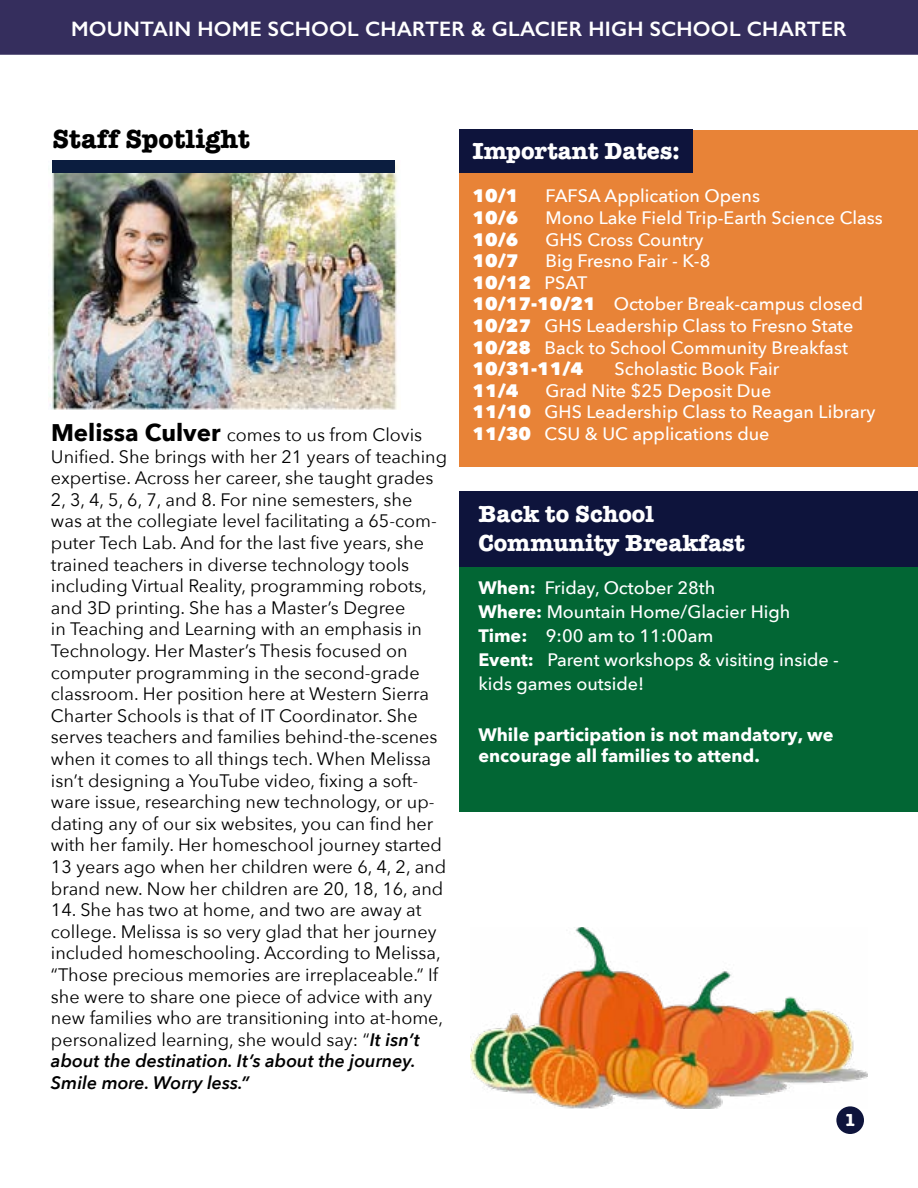
<style>
.page{position:relative;width:918px;height:1188px;background:#fff}
.page>*{position:absolute;margin:0;border:0;box-sizing:border-box;transform-origin:0 0}
.t1{font:700 27px "American Typewriter";color:#000}
.t2{font:700 24px/28.8px "American Typewriter";color:#fff}
.t3{font:600 21px "Gill Sans";letter-spacing:.01em;color:#fff}
.t4{font:18px/21.6px "Avenir Next";color:#000}
.t5{font:500 18px/21.6px "Avenir Next";color:#fff}
.t6{font:700 18px/21px "Avenir Next";color:#fff}
.t7{font:800 18px "Avenir Next";color:#fff}
.t8{font:700 18px "American Typewriter";color:#fff}
.s1{font-weight:700;font-size:24px}
.s2{font-weight:600;font-style:italic}
.s3{font-weight:800}
.s4{font-weight:700}
</style>
<div class="page">
<img style="left:48px;top:163px;width:350px;height:246px">
<div style="left:0;top:0;width:918px;height:54px;background:#352e5d"></div>
<div style="left:0;top:0;width:918px;height:55px;border:2px solid #352e5d"></div>
<div style="left:52px;top:160px;width:343px;height:13px;background:#0b1d3f"></div>
<div style="left:459px;top:492px;width:459px;height:320px;background:#026634"></div>
<div style="left:459px;top:130px;width:459px;height:337px;background:#e88337"></div>
<div style="left:459px;top:129px;width:234px;height:44px;background:#0e143c"></div>
<div style="left:459px;top:492px;width:459px;height:75px;background:#0e143c"></div>
<div style="left:836px;top:1106px;width:28px;height:28px;background:#0e143c;border-radius:50%"></div>
<img style="left:470px;top:927px;width:398px;height:181px">
<p class="t3" style="left:71px;top:16px;width:777px">MOUNTAIN HOME SCHOOL CHARTER &amp; GLACIER HIGH SCHOOL CHARTER</p>
<h1 class="t1" style="left:52px;top:116px;width:199px">Staff Spotlight</h1>
<p class="t4" style="left:51px;top:423px;width:398px"><span class="s1">Melissa Culver</span> comes to us from Clovis Unified. She brings with her 21 years of teaching expertise. Across her career, she taught grades 2, 3, 4, 5, 6, 7, and 8. For nine semesters, she was at the collegiate level facilitating a 65-com&shy;puter Tech Lab. And for the last five years, she trained teachers in diverse technology tools including Virtual Reality, programming robots, and 3D printing. She has a Master’s Degree<br>in Teaching and Learning with an emphasis in Technology. Her Master’s Thesis focused on computer programming in the second-grade classroom. Her position here at Western Sierra Charter Schools is that of IT Coordinator. She serves teachers and families behind-the-scenes when it comes to all things tech. When Melissa isn’t designing a YouTube video, fixing a soft&shy;ware issue, researching new technology, or up&shy;dating any of our six websites, you can find her with her family. Her homeschool journey started 13 years ago when her children were 6, 4, 2, and brand new. Now her children are 20, 18, 16, and</p>
<p class="t4" style="left:51px;top:898px;width:394px">14. She has two at home, and two are away at college. Melissa is so very glad that her journey included homeschooling. According to Melissa, “Those precious memories are irreplaceable.” If she were to share one piece of advice with any new families who are transitioning into at-home, personalized learning, she would say: “<span class="s2">It isn’t about the destination. It’s about the journey.<br>Smile more. Worry less.”</span></p>
<h2 class="t2" style="left:472px;top:136px;width:209px">Important Dates:</h2>
<p class="t7" style="left:472px;top:185px;width:47px">10/1</p>
<p class="t5" style="left:545px;top:185px;width:216px">FAFSA Application Opens</p>
<p class="t7" style="left:472px;top:206px;width:47px">10/6</p>
<p class="t5" style="left:545px;top:206px;width:339px">Mono Lake Field Trip-Earth Science Class</p>
<p class="t7" style="left:472px;top:228px;width:47px">10/6</p>
<p class="t5" style="left:545px;top:228px;width:160px">GHS Cross Country</p>
<p class="t7" style="left:472px;top:250px;width:47px">10/7</p>
<p class="t5" style="left:472px;top:250px;width:392px;text-indent:73px">Big Fresno Fair - K-8<br><span class="s3">10/12</span> PSAT<br><span class="s3">10/17-10/21</span> October Break-campus closed<br><span class="s3">10/27</span> GHS Leadership Class to Fresno State<br><span class="s3">10/28</span> Back to School Community Breakfast<br><span class="s3">10/31-11/4</span></p>
<p class="t5" style="left:615px;top:358px;width:166px">Scholastic Book Fair</p>
<p class="t5" style="left:472px;top:379px;width:405px;text-indent:73px">Grad Nite $25 Deposit Due<br><span class="s3">11/10</span> GHS Leadership Class to Reagan Library<br><span class="s3">11/30</span> CSU &amp; UC applications due</p>
<p class="t7" style="left:472px;top:379px;width:47px">11/4</p>
<h2 class="t2" style="left:478px;top:499px;width:268px">Back to School<br>Community Breakfast</h2>
<p class="t5" style="left:478px;top:576px;width:362px;line-height:24px"><span class="s4">When:</span> Friday, October 28th<br><span class="s4">Where:</span> Mountain Home/Glacier High<br><span class="s4">Time:</span> 9:00 am to 11:00am<br><span class="s4">Event:</span> Parent workshops &amp; visiting inside - kids games outside!</p>
<p class="t6" style="left:478px;top:724px;width:357px">While participation is not mandatory, we encourage all families to attend.</p>
<p class="t8" style="left:844px;top:1105px;width:13px">1</p>
</div>
